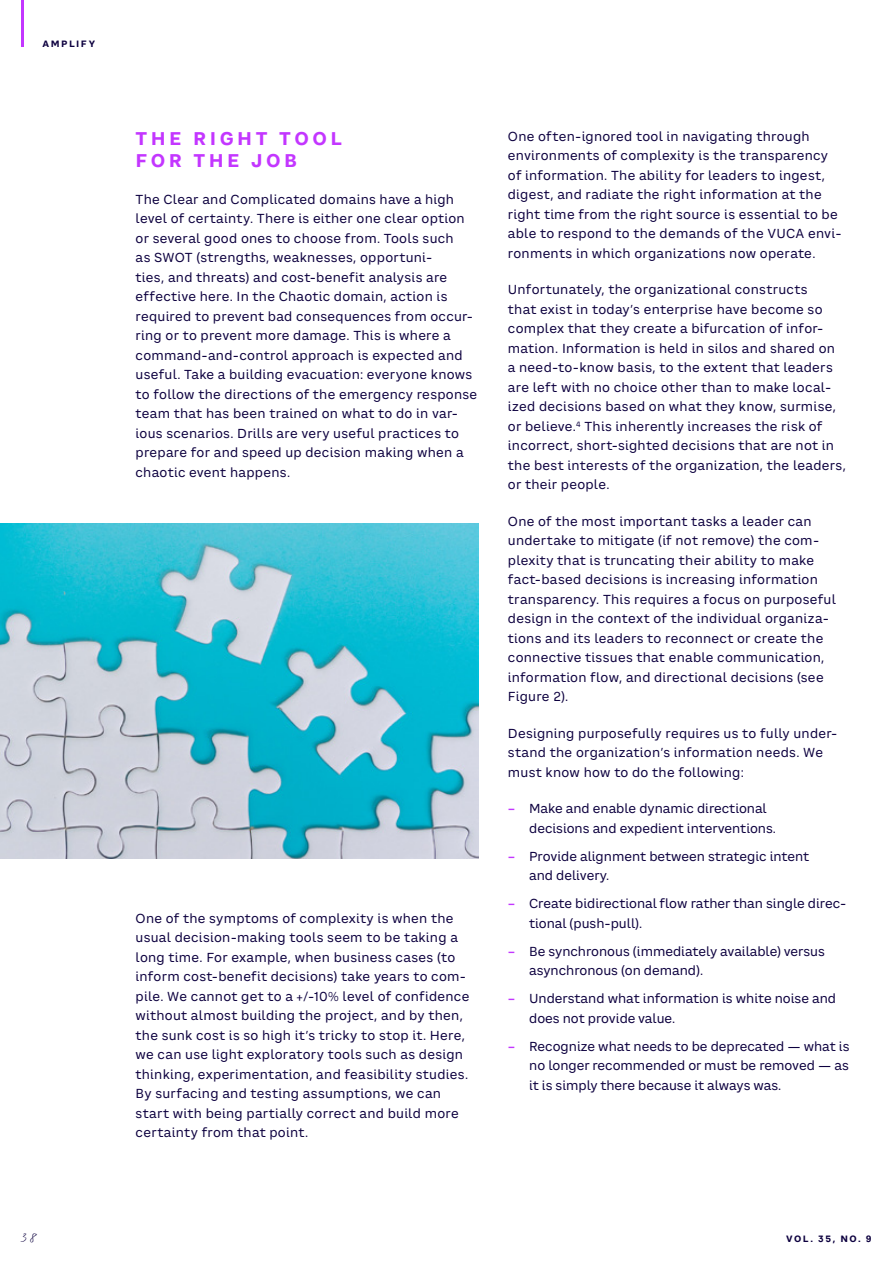
<style>
.page{position:relative;width:893px;height:1263px;background:#fff}
.page>*{position:absolute;margin:0;border:0;box-sizing:border-box;transform-origin:0 0}
.t1{font:700 18px/22.5px "CA Saygon Text";letter-spacing:.19em;color:#c336ff}
.t2{font:15px "ADL Notes";color:#0d003f}
.t3{font:12.75px/19.5px "CA Saygon Text";letter-spacing:.02em;color:#0d003f}
.t4{font:12.75px/19.5px "CA Saygon Text";color:#0d003f}
.t5{font:700 9px "CA Saygon Text";letter-spacing:.17em;color:#0d003f}
.s1{font-weight:700;color:#c336ff}
</style>
<div class="page">
<img style="left:0;top:524px;width:478px;height:334px">
<hr style="left:21px;top:0;width:2px;height:47px;background:#c336ff">
<p class="t5" style="left:43px;top:37px;width:54px">AMPLIFY</p>
<p class="t2" style="left:21px;top:1227px;width:17px">38</p>
<h1 class="t1" style="left:136px;top:127px;width:208px">THE RIGHT TOOL<br>FOR THE JOB</h1>
<p class="t3" style="left:136px;top:189px;width:343px">The Clear and Complicated domains have a high level of certainty. There is either one clear option or several good ones to choose from. Tools such<br>as SWOT (strengths, weaknesses, opportuni-<br>ties, and threats) and cost-benefit analysis are effective here. In the Chaotic domain, action is required to prevent bad consequences from occur&shy;ring or to prevent more damage. This is where a command-and-control approach is expected and useful. Take a building evacuation: everyone knows to follow the directions of the emergency response team that has been trained on what to do in var&shy;ious scenarios. Drills are very useful practices to prepare for and speed up decision making when a chaotic event happens.</p>
<p class="t3" style="left:136px;top:908px;width:335px">One of the symptoms of complexity is when the usual decision-making tools seem to be taking a long time. For example, when business cases (to inform cost-benefit decisions) take years to com&shy;pile. We cannot get to a +/-10% level of confidence without almost building the project, and by then, the sunk cost is so high it’s tricky to stop it. Here, we can use light exploratory tools such as design thinking, experimentation, and feasibility studies.<br>By surfacing and testing assumptions, we can start with being partially correct and build more certainty from that point.</p>
<p class="t3" style="left:508px;top:126px;width:335px">One often-ignored tool in navigating through environments of complexity is the transparency of information. The ability for leaders to ingest, digest, and radiate the right information at the right time from the right source is essential to be able to respond to the demands of the VUCA envi&shy;ronments in which organizations now operate.</p>
<p class="t3" style="left:508px;top:280px;width:340px">Unfortunately, the organizational constructs<br>that exist in today’s enterprise have become so complex that they create a bifurcation of infor&shy;mation. Information is held in silos and shared on<br>a need-to-know basis, to the extent that leaders are left with no choice other than to make local&shy;ized decisions based on what they know, surmise, or believe.<sup>4</sup> This inherently increases the risk of incorrect, short-sighted decisions that are not in the best interests of the organization, the leaders, or their people.</p>
<p class="t3" style="left:508px;top:512px;width:329px">One of the most important tasks a leader can undertake to mitigate (if not remove) the com&shy;plexity that is truncating their ability to make fact-based decisions is increasing information transparency. This requires a focus on purposeful design in the context of the individual organiza&shy;tions and its leaders to reconnect or create the connective tissues that enable communication, information flow, and directional decisions (see Figure 2).</p>
<p class="t3" style="left:508px;top:724px;width:331px">Designing purposefully requires us to fully under&shy;stand the organization’s information needs. We must know how to do the following:</p>
<p class="t4" style="left:529px;top:799px;width:248px;text-indent:-21px"><span class="s1">–</span> Make and enable dynamic directional decisions and expedient interventions.</p>
<p class="t4" style="left:529px;top:846px;width:282px;text-indent:-21px"><span class="s1">–</span> Provide alignment between strategic intent and delivery.</p>
<p class="t4" style="left:529px;top:894px;width:319px;text-indent:-21px"><span class="s1">–</span> Create bidirectional flow rather than single direc&shy;tional (push-pull).</p>
<p class="t4" style="left:529px;top:941px;width:297px;text-indent:-21px"><span class="s1">–</span> Be synchronous (immediately available) versus asynchronous (on demand).</p>
<p class="t4" style="left:529px;top:989px;width:308px;text-indent:-21px"><span class="s1">–</span> Understand what information is white noise and does not provide value.</p>
<p class="t3" style="left:529px;top:1036px;width:322px;text-align:justify;text-indent:-21px"><span class="s1">–</span> Recognize what needs to be deprecated — what is no longer recommended or must be removed — as it is simply there because it always was.</p>
<p class="t5" style="left:786px;top:1231px;width:87px">VOL. 35, NO. 9</p>
</div>
